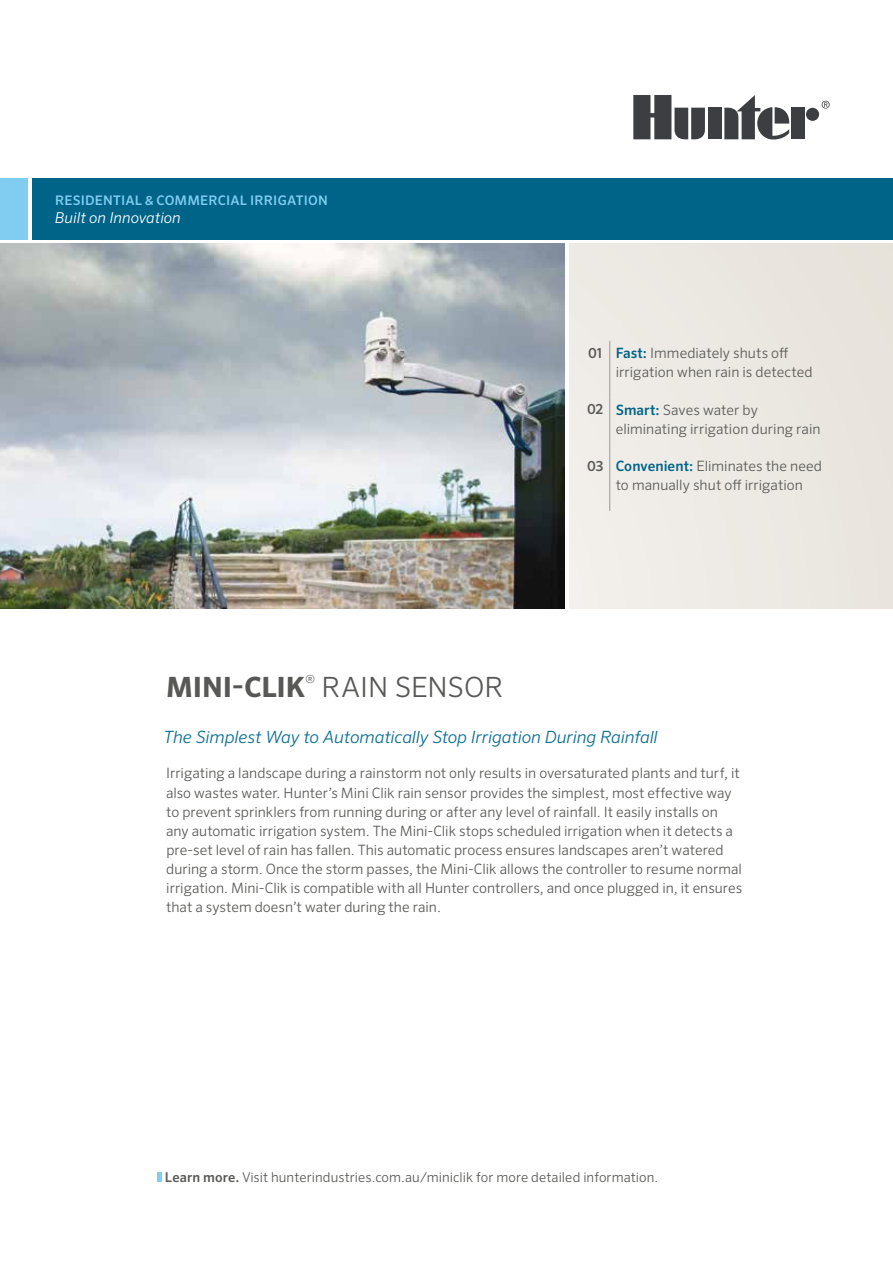
<style>
.page{position:relative;width:893px;height:1263px;background:#fff}
.page>*{position:absolute;margin:0;border:0;box-sizing:border-box;transform-origin:0 0}
.t1{font:300 27.9px "Sero Pro";color:#585956}
.t2{font:700 27.9px "Sero Pro";letter-spacing:-.005em;color:#585956}
.t3{font:italic 300 16.95px "Sero Pro";letter-spacing:-.005em;color:#086d90}
.t4{font:italic 300 15px "Sero Pro";color:#fff}
.t5{font:300 14.25px/19px "Sero Pro";color:#585956}
.t6{font:300 13.5px "Sero Pro";letter-spacing:.005em;color:#585956}
.t7{font:500 13.2px "Sero Pro";letter-spacing:.015em;color:#81cdf2}
.t8{font:300 11.1px "Sero Pro";color:#585956}
.s1{font-weight:500;font-size:13.8px}
.s2{font-weight:500;color:#006488}
.s3{font-weight:500}
</style>
<div class="page">
<div style="left:569px;top:244px;width:324px;height:364px;background:#ece8e3"></div>
<svg style="left:822px;top:101px;width:8px;height:8px"></svg>
<div style="left:708px;top:108px;width:13px;height:31px;background:#3c3e41"></div>
<div style="left:806px;top:108px;width:13px;height:13px;background:#3c3e41;border-radius:50%"></div>
<div style="left:791px;top:108px;width:14px;height:31px;background:#3c3e41"></div>
<svg style="left:724px;top:95px;width:66px;height:45px"></svg>
<svg style="left:633px;top:95px;width:72px;height:45px"></svg>
<div style="left:32px;top:178px;width:861px;height:61px;background:#006488"></div>
<div style="left:0;top:178px;width:28px;height:61px;background:#81cdf2"></div>
<hr style="left:158px;top:1172px;width:4px;height:10px;background:#81cdf2">
<hr style="left:609px;top:341px;width:1px;height:57px;background:#9c9896">
<hr style="left:609px;top:398px;width:1px;height:56px;background:#9c9896">
<hr style="left:609px;top:454px;width:1px;height:57px;background:#9c9896">
<img style="left:0;top:244px;width:565px;height:364px">
<p class="t7" style="left:55px;top:192px;width:274px">RESIDENTIAL &amp; COMMERCIAL IRRIGATION</p>
<p class="t4" style="left:55px;top:208px;width:127px">Built on Innovation</p>
<p class="t5" style="left:616px;top:343px;width:198px;text-indent:-27px"><span class="s1">01</span> <span class="s2">Fast:</span> Immediately shuts off irrigation when rain is detected</p>
<p class="t5" style="left:616px;top:400px;width:206px;text-indent:-28px"><span class="s1">02</span> <span class="s2">Smart:</span> Saves water by eliminating irrigation during rain</p>
<p class="t5" style="left:616px;top:457px;width:208px;text-indent:-29px"><span class="s1">03</span> <span class="s2">Convenient:</span> Eliminates the need to manually shut off irrigation</p>
<h1 class="t2" style="left:166px;top:670px;width:141px">MINI-Clik</h1>
<p class="t8" style="left:306px;top:673px;width:11px">®</p>
<h1 class="t1" style="left:322px;top:671px;width:175px">Rai n Sensor</h1>
<p class="t3" style="left:164px;top:727px;width:496px">The Simplest Way to Automatically Stop Irrigation During Rainfall</p>
<p class="t5" style="left:166px;top:764px;width:578px">Irrigating a landscape during a rainstorm not only results in oversaturated plants and turf, it also wastes water. Hunter’s Mini Clik rain sensor provides the simplest, most effective way to prevent sprinklers from running during or after any level of rainfall. It easily installs on any automatic irrigation system. The Mini-Clik stops scheduled irrigation when it detects a pre-set level of rain has fallen. This automatic process ensures landscapes aren’t watered during a storm. Once the storm passes, the Mini-Clik allows the controller to resume normal irrigation. Mini-Clik is compatible with all Hunter controllers, and once plugged in, it ensures that a system doesn’t water during the rain.</p>
<p class="t6" style="left:165px;top:1169px;width:495px"><span class="s3">Learn more.</span> Visit hunterindustries.com.au/miniclik for more detailed information.</p>
</div>
